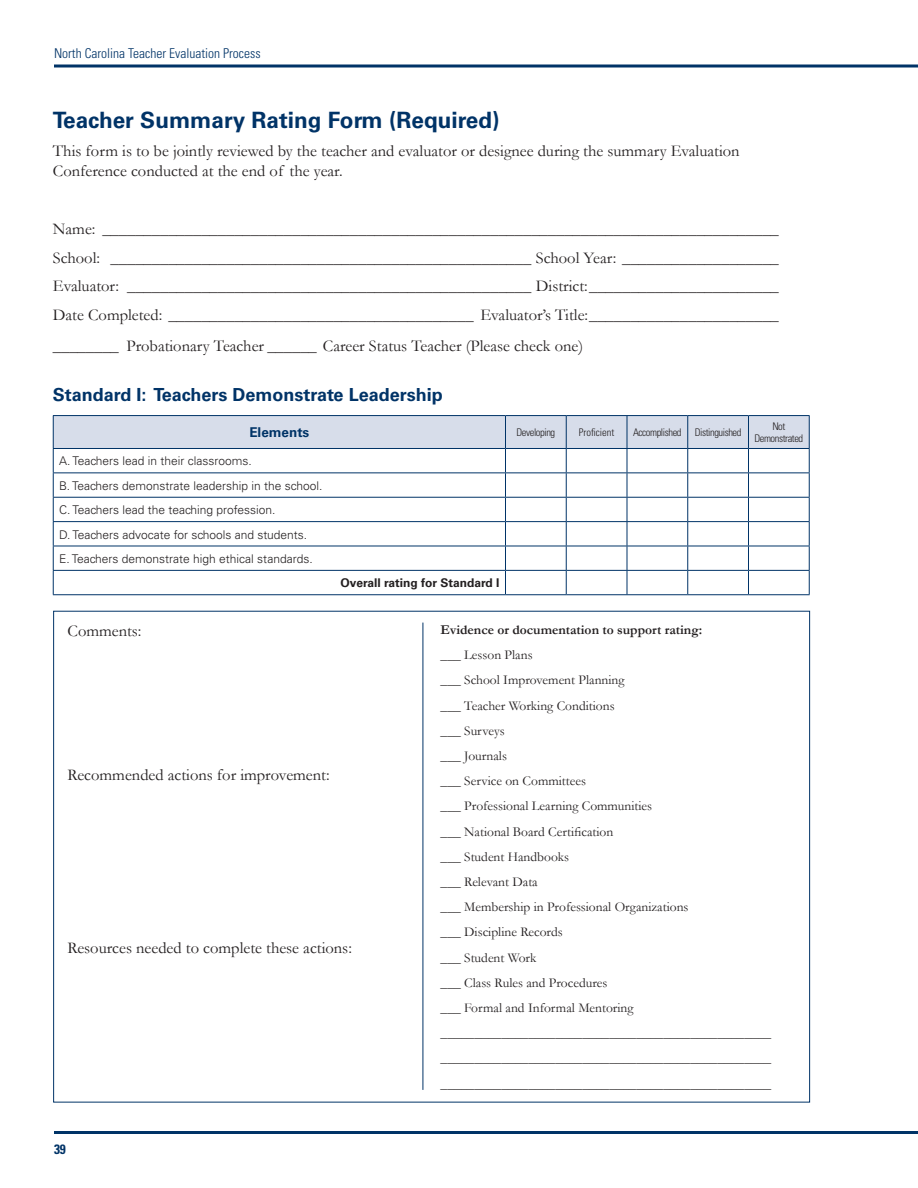
<style>
.page{position:relative;width:918px;height:1188px;background:#fff}
.page>*{position:absolute;margin:0;border:0;box-sizing:border-box;transform-origin:0 0}
.t1{font:700 22.5px "Univers";color:#003367}
.t2{font:700 18px "Univers";color:#003367}
.t3{font:16.5px/28.8px "Garamond";color:#231f20}
.t4{font:13.5px/25.2px "Garamond";color:#231f20}
.t5{font:700 13.5px "Garamond";color:#231f20}
.t6{font:300 condensed 13.5px "Univers";color:#003367}
.t7{font:700 13.5px "Univers";color:#003367}
.t8{font:700 condensed 13.5px "Univers";color:#003367}
.t9{font:300 12px/24.3px "Univers";color:#231f20}
.t10{font:700 12px "Univers";color:#231f20}
.t11{font:300 condensed 10.5px/12.6px "Univers";letter-spacing:-.04em;color:#231f20;text-align:center}
.t12{font:300 condensed 10.5px "Univers";color:#231f20}
</style>
<div class="page">
<svg style="left:54px;top:64px;width:864px;height:4px;background:#3f658c"></svg>
<hr style="left:54px;top:1131px;width:864px;height:3px;background:#003367">
<hr style="left:53px;top:594px;width:452px;height:1px;background:#003367">
<hr style="left:505px;top:594px;width:61px;height:1px;background:#003367">
<hr style="left:566px;top:594px;width:61px;height:1px;background:#003367">
<hr style="left:627px;top:594px;width:61px;height:1px;background:#003367">
<hr style="left:688px;top:594px;width:60px;height:1px;background:#003367">
<hr style="left:748px;top:594px;width:62px;height:1px;background:#003367">
<hr style="left:53px;top:415px;width:452px;height:1px;background:#003367">
<hr style="left:505px;top:415px;width:61px;height:1px;background:#003367">
<hr style="left:566px;top:415px;width:61px;height:1px;background:#003367">
<hr style="left:627px;top:415px;width:61px;height:1px;background:#003367">
<hr style="left:688px;top:415px;width:60px;height:1px;background:#003367">
<hr style="left:748px;top:415px;width:62px;height:1px;background:#003367">
<svg style="left:53px;top:416px;width:757px;height:178px"></svg>
<hr style="left:53px;top:472px;width:452px;height:1px;background:#003367">
<hr style="left:505px;top:472px;width:61px;height:1px;background:#003367">
<hr style="left:566px;top:472px;width:61px;height:1px;background:#003367">
<hr style="left:627px;top:472px;width:61px;height:1px;background:#003367">
<hr style="left:688px;top:472px;width:60px;height:1px;background:#003367">
<hr style="left:748px;top:472px;width:62px;height:1px;background:#003367">
<hr style="left:423px;top:623px;width:1px;height:467px;background:#003367">
<p class="t6" style="left:54px;top:45px;width:208px">North Carolina Teacher Evaluation Process</p>
<h1 class="t1" style="left:53px;top:106px;width:448px">Teacher Summary Rating Form (Required)</h1>
<p class="t3" style="left:53px;top:141px;width:688px;line-height:19.8px">This form is to be jointly reviewed by the teacher and evaluator or designee during the summary Evaluation<br>Conference conducted at the end of the year.</p>
<p class="t3" style="left:53px;top:214px;width:728px;text-align:justify">Name: __________________________________________________________________________________ School: ___________________________________________________ School Year: ___________________ Evaluator: _________________________________________________ District:_______________________ Date Completed: _____________________________________ Evaluator’s Title:_______________________</p>
<p class="t3" style="left:53px;top:331px;width:532px">________ Probationary Teacher ______ Career Status Teacher (Please check one)</p>
<p class="t2" style="left:53px;top:384px;width:391px">Standard I: Teachers Demonstrate Leadership</p>
<p class="t7" style="left:249px;top:424px;width:62px">Elements</p>
<p class="t11" style="left:516px;top:426px;width:40px">Developing</p>
<p class="t12" style="left:579px;top:426px;width:37px">Proficient</p>
<p class="t11" style="left:633px;top:426px;width:110px">Accomplished Distinguished</p>
<p class="t11" style="left:754px;top:420px;width:50px">Not<br>Demonstrated</p>
<p class="t9" style="left:59px;top:449px;width:265px">A. Teachers lead in their classrooms.<br>B. Teachers demonstrate leadership in the school.<br>C. Teachers lead the teaching profession.<br>D. Teachers advocate for schools and students.<br>E. Teachers demonstrate high ethical standards.</p>
<p class="t10" style="left:341px;top:576px;width:159px">Overall rating for Standard I</p>
<p class="t3" style="left:68px;top:616px;width:76px">Comments:</p>
<p class="t3" style="left:68px;top:760px;width:264px">Recommended actions for improvement:</p>
<p class="t3" style="left:68px;top:933px;width:286px">Resources needed to complete these actions:</p>
<p class="t8" style="left:54px;top:1141px;width:13px">39</p>
<p class="t5" style="left:441px;top:620px;width:263px">Evidence or documentation to support rating:</p>
<p class="t4" style="left:441px;top:642px;width:332px">___ Lesson Plans<br>___ School Improvement Planning<br>___ Teacher Working Conditions<br>___ Surveys<br>___ Journals<br>___ Service on Committees<br>___ Professional Learning Communities<br>___ National Board Certification<br>___ Student Handbooks<br>___ Relevant Data<br>___ Membership in Professional Organizations<br>___ Discipline Records<br>___ Student Work<br>___ Class Rules and Procedures<br>___ Formal and Informal Mentoring _________________________________________________ _________________________________________________ _________________________________________________</p>
</div>
